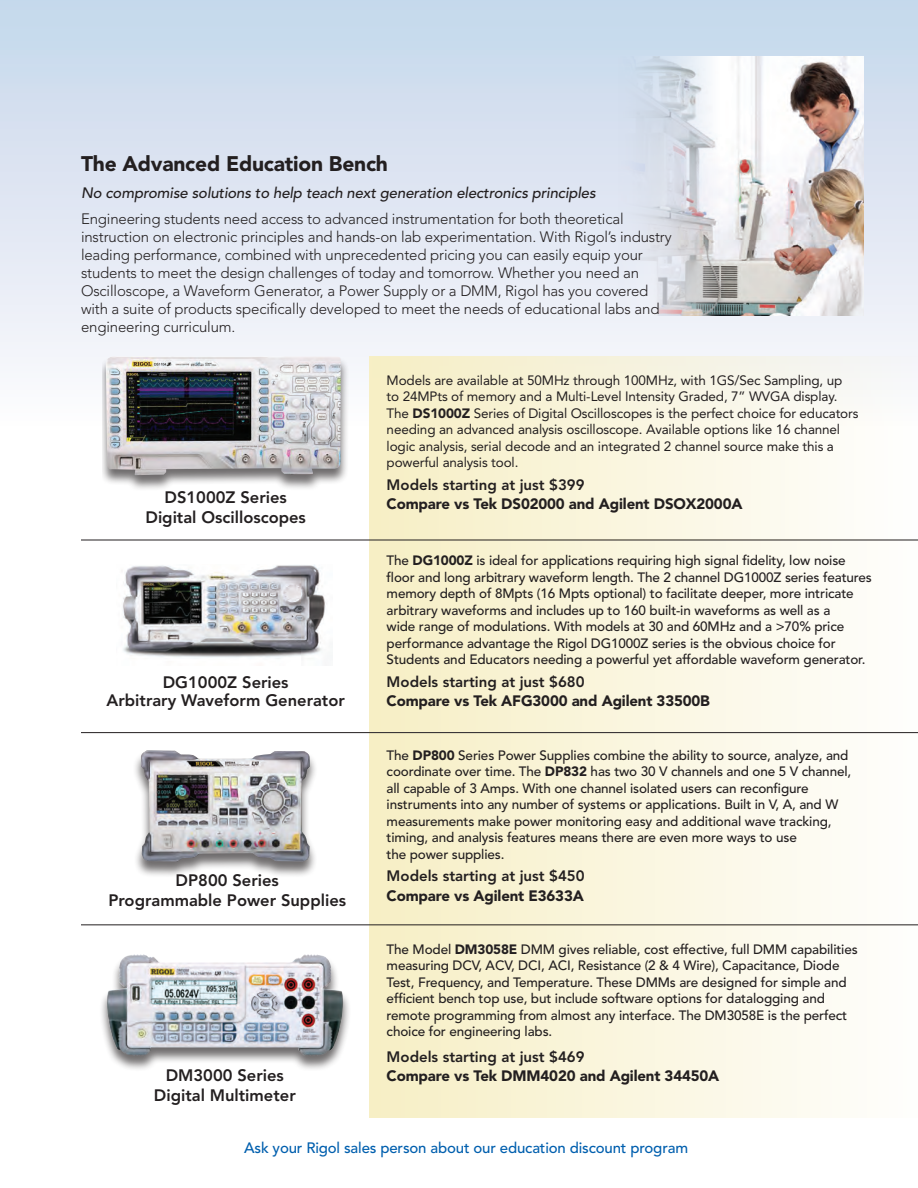
<style>
.page{position:relative;width:918px;height:1188px;background:#fff}
.page>*{position:absolute;margin:0;border:0;box-sizing:border-box;transform-origin:0 0}
.t1{font:900 21px "Avenir";letter-spacing:-.01em;color:#231f20}
.t2{font:800 16.5px "Avenir";color:#231f20}
.t3{font:300 15px/18px "Avenir";letter-spacing:-.01em;color:#231f20}
.t4{font:900 15px "Avenir";letter-spacing:-.01em;color:#231f20}
.t5{font:800 15px "Avenir";color:#231f20}
.t6{font:italic 500 15px "Avenir";letter-spacing:-.01em;color:#231f20}
.t7{font:500 15px "Avenir";letter-spacing:-.01em;color:#015fae}
.t8{font:500 13.5px/16.5px "Avenir";letter-spacing:-.01em;color:#231f20}
.t9{font:13.5px/16.5px "Avenir";letter-spacing:-.01em;color:#231f20}
.s1{font-weight:900}
</style>
<div class="page">
<div style="left:0;top:0;width:918px;height:428px;background:linear-gradient(to bottom,#c4d6eb,#fdfbfd)"></div>
<div style="left:102px;top:356px;width:247px;height:135px;background:#231f20;opacity:.65"></div>
<img style="left:106px;top:356px;width:235px;height:119px">
<div style="left:99px;top:954px;width:252px;height:118px;background:#231f20;opacity:.65"></div>
<img style="left:104px;top:954px;width:242px;height:102px">
<div style="left:133px;top:750px;width:185px;height:128px;background:#231f20;opacity:.65"></div>
<img style="left:141px;top:750px;width:169px;height:112px">
<div style="left:369px;top:356px;width:549px;height:184px;background:linear-gradient(to right,#f7efc4,#fcfcfd)"></div>
<div style="left:369px;top:540px;width:549px;height:192px;background:linear-gradient(to right,#f7efc4,#fefefc)"></div>
<div style="left:369px;top:733px;width:549px;height:192px;background:linear-gradient(to right,#f7efc4,#fefefc)"></div>
<div style="left:369px;top:925px;width:549px;height:192px;background:linear-gradient(to right,#f7efc4,#fefefc)"></div>
<hr style="left:81px;top:540px;width:837px;height:1px;background:#231f20">
<hr style="left:81px;top:732px;width:837px;height:1px;background:#231f20">
<hr style="left:81px;top:924px;width:837px;height:1px;background:#231f20">
<img style="left:123px;top:565px;width:203px;height:94px">
<img style="left:611px;top:56px;width:253px;height:259px">
<p class="t1" style="left:81px;top:151px;width:309px">The Advanced Education Bench</p>
<p class="t6" style="left:81px;top:185px;width:516px">No compromise solutions to help teach next generation electronics principles</p>
<p class="t3" style="left:81px;top:210px;width:592px">Engineering students need access to advanced instrumentation for both theoretical instruction on electronic principles and hands-on lab experimentation. With Rigol’s industry leading performance, combined with unprecedented pricing you can easily equip your students to meet the design challenges of today and tomorrow. Whether you need an Oscilloscope, a Waveform Generator, a Power Supply or a DMM, Rigol has you covered with a suite of products specifically developed to meet the needs of educational labs and engineering curriculum.</p>
<p class="t2" style="left:164px;top:488px;width:124px">DS1000Z Series</p>
<p class="t2" style="left:145px;top:507px;width:162px">Digital Oscilloscopes</p>
<p class="t2" style="left:163px;top:673px;width:127px">DG1000Z Series</p>
<p class="t2" style="left:107px;top:691px;width:240px">Arbitrary Waveform Generator</p>
<p class="t2" style="left:176px;top:871px;width:105px">DP800 Series</p>
<p class="t2" style="left:108px;top:890px;width:239px">Programmable Power Supplies</p>
<p class="t2" style="left:166px;top:1066px;width:120px">DM3000 Series</p>
<p class="t2" style="left:154px;top:1085px;width:143px">Digital Multimeter</p>
<p class="t9" style="left:387px;top:372px;width:473px">Models are available at 50MHz through 100MHz, with 1GS/Sec Sampling, up<br>to 24MPts of memory and a Multi-Level Intensity Graded, 7” WVGA display.<br>The <span class="s1">DS1000Z</span> Series of Digital Oscilloscopes is the perfect choice for educators needing an advanced analysis oscilloscope. Available options like 16 channel logic analysis, serial decode and an integrated 2 channel source make this a powerful analysis tool.</p>
<p class="t5" style="left:387px;top:476px;width:200px">Models starting at just $399</p>
<p class="t4" style="left:387px;top:495px;width:357px">Compare vs Tek DS02000 and Agilent DSOX2000A</p>
<p class="t8" style="left:387px;top:553px;width:487px">The <span class="s1">DG1000Z</span> is ideal for applications requiring high signal fidelity, low noise floor and long arbitrary waveform length. The 2 channel DG1000Z series features memory depth of 8Mpts (16 Mpts optional) to facilitate deeper, more intricate arbitrary waveforms and includes up to 160 built-in waveforms as well as a<br>wide range of modulations. With models at 30 and 60MHz and a &gt;70% price performance advantage the Rigol DG1000Z series is the obvious choice for Students and Educators needing a powerful yet affordable waveform generator.</p>
<p class="t5" style="left:387px;top:673px;width:200px">Models starting at just $680</p>
<p class="t4" style="left:387px;top:692px;width:325px">Compare vs Tek AFG3000 and Agilent 33500B</p>
<p class="t8" style="left:387px;top:747px;width:466px">The <span class="s1">DP800</span> Series Power Supplies combine the ability to source, analyze, and coordinate over time. The <span class="s1">DP832</span> has two 30 V channels and one 5 V channel, all capable of 3 Amps. With one channel isolated users can reconfigure instruments into any number of systems or applications. Built in V, A, and W measurements make power monitoring easy and additional wave tracking, timing, and analysis features means there are even more ways to use<br>the power supplies.</p>
<p class="t5" style="left:387px;top:867px;width:200px">Models starting at just $450</p>
<p class="t4" style="left:387px;top:887px;width:199px">Compare vs Agilent E3633A</p>
<p class="t8" style="left:387px;top:941px;width:473px">The Model <span class="s1">DM3058E</span> DMM gives reliable, cost effective, full DMM capabilities measuring DCV, ACV, DCI, ACI, Resistance (2 &amp; 4 Wire), Capacitance, Diode Test, Frequency, and Temperature. These DMMs are designed for simple and efficient bench top use, but include software options for datalogging and remote programming from almost any interface. The DM3058E is the perfect choice for engineering labs.</p>
<p class="t5" style="left:387px;top:1048px;width:200px">Models starting at just $469</p>
<p class="t4" style="left:387px;top:1067px;width:334px">Compare vs Tek DMM4020 and Agilent 34450A</p>
<p class="t7" style="left:244px;top:1139px;width:446px">Ask your Rigol sales person about our education discount program</p>
</div>
